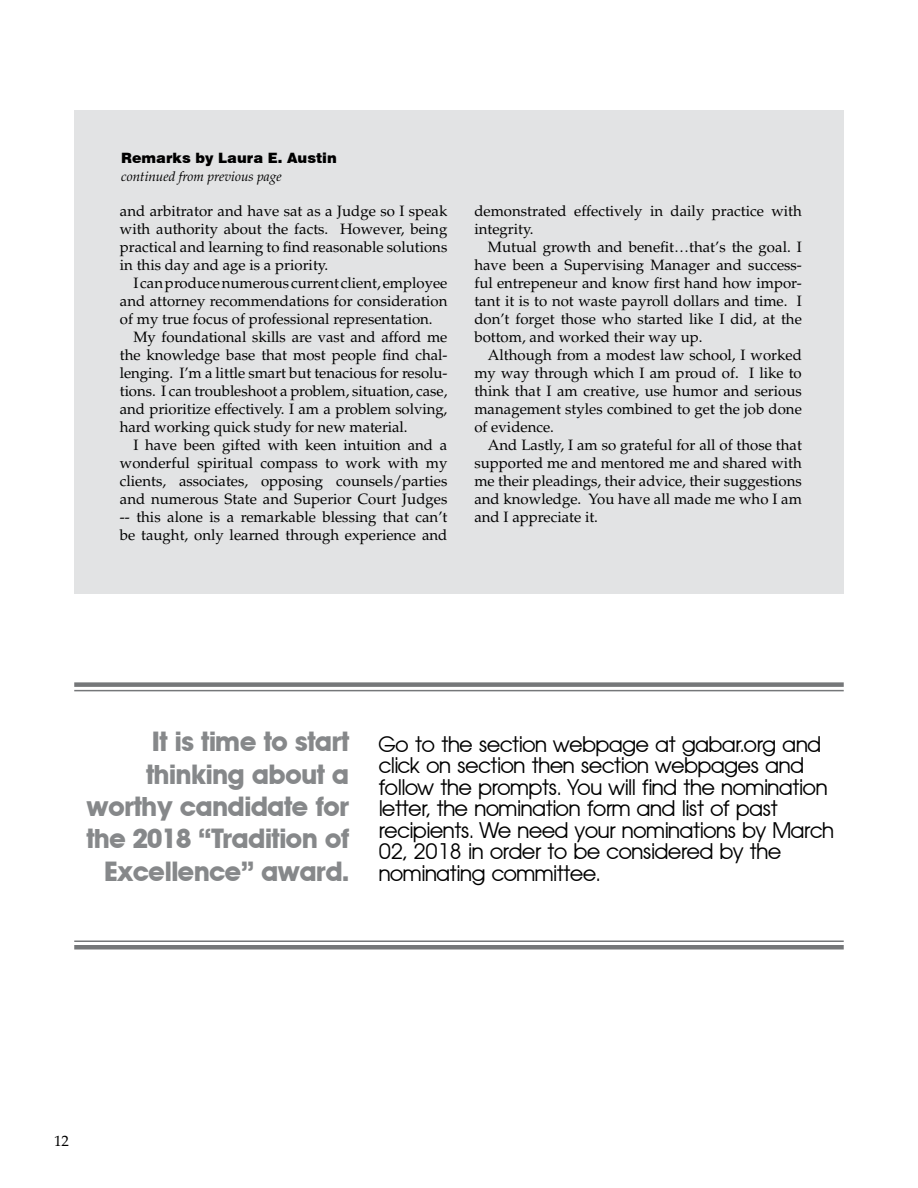
<style>
.page{position:relative;width:918px;height:1188px;background:#fff}
.page>*{position:absolute;margin:0;border:0;box-sizing:border-box;transform-origin:0 0}
.t1{font:700 27px/32.4px "Avantage";color:#86888a;text-align:right}
.t2{font:22.5px/21.5px "Avantage Normal";color:#000}
.t3{font:15px/18px "Palatino";color:#000;text-align:justify}
.t4{font:15px "Palatino Linotype";color:#000}
.t5{font:900 14.25px "Swiss 721 BT";color:#000}
.t6{font:italic 13.5px "Palatino";color:#000}
</style>
<div class="page">
<div style="left:74px;top:111px;width:770px;height:483px;background:#e2e3e4"></div>
<div style="left:74px;top:682px;width:770px;height:5px;background:#757779"></div>
<hr style="left:74px;top:690px;width:770px;height:1px;background:#757779">
<hr style="left:74px;top:941px;width:770px;height:1px;background:#757779">
<div style="left:74px;top:945px;width:770px;height:5px;background:#757779"></div>
<p class="t5" style="left:121px;top:150px;width:217px">Remarks by Laura E. Austin</p>
<p class="t6" style="left:121px;top:169px;width:162px">continued from previous page</p>
<p class="t3" style="left:120px;top:202px;width:329px">and arbitrator and have sat as a Judge so I speak with authority about the facts. However, being practical and learning to find reasonable solutions in this day and age is a priority.</p>
<p class="t3" style="left:133px;top:274px;width:316px">I can produce numerous current client, employee</p>
<p class="t3" style="left:120px;top:292px;width:329px">and attorney recommendations for consideration</p>
<p class="t3" style="left:120px;top:310px;width:314px">of my true focus of professional representation.</p>
<p class="t3" style="left:133px;top:328px;width:316px">My foundational skills are vast and afford me</p>
<p class="t3" style="left:120px;top:346px;width:329px">the knowledge base that most people find chal-</p>
<p class="t3" style="left:120px;top:364px;width:329px">lenging. I’m a little smart but tenacious for resolu-</p>
<p class="t3" style="left:120px;top:382px;width:329px">tions. I can troubleshoot a problem, situation, case,</p>
<p class="t3" style="left:120px;top:400px;width:329px">and prioritize effectively. I am a problem solving,</p>
<p class="t3" style="left:120px;top:418px;width:289px">hard working quick study for new material.</p>
<p class="t3" style="left:133px;top:436px;width:316px">I have been gifted with keen intuition and a</p>
<p class="t3" style="left:120px;top:454px;width:329px">wonderful spiritual compass to work with my</p>
<p class="t3" style="left:120px;top:472px;width:329px">clients, associates, opposing counsels/parties</p>
<p class="t3" style="left:120px;top:490px;width:329px">and numerous State and Superior Court Judges</p>
<p class="t3" style="left:120px;top:508px;width:329px">-- this alone is a remarkable blessing that can’t</p>
<p class="t3" style="left:120px;top:526px;width:329px">be taught, only learned through experience and</p>
<p class="t3" style="left:474px;top:202px;width:329px">demonstrated effectively in daily practice with integrity.</p>
<p class="t3" style="left:474px;top:238px;width:329px;text-indent:14px">Mutual growth and benefit…that’s the goal. I have been a Supervising Manager and success&shy;ful entrepeneur and know first hand how impor&shy;tant it is to not waste payroll dollars and time. I don’t forget those who started like I did, at the bottom, and worked their way up.</p>
<p class="t3" style="left:474px;top:346px;width:329px;text-indent:14px">Although from a modest law school, I worked my way through which I am proud of. I like to think that I am creative, use humor and serious management styles combined to get the job done of evidence.</p>
<p class="t3" style="left:474px;top:436px;width:329px;text-indent:14px">And Lastly, I am so grateful for all of those that supported me and mentored me and shared with me their pleadings, their advice, their suggestions and knowledge. You have all made me who I am and I appreciate it.</p>
<h1 class="t1" style="left:86px;top:726px;width:264px">It is time to start thinking about a worthy candidate for the 2018 “Tradition of<br>Excellence” award.</h1>
<p class="t2" style="left:379px;top:734px;width:456px">Go to the section webpage at gabar.org and click on section then section webpages and follow the prompts. You will find the nomination letter, the nomination form and list of past recipients. We need your nominations by March 02, 2018 in order to be considered by the nominating committee.</p>
<p class="t4" style="left:54px;top:1130px;width:16px">12</p>
</div>
